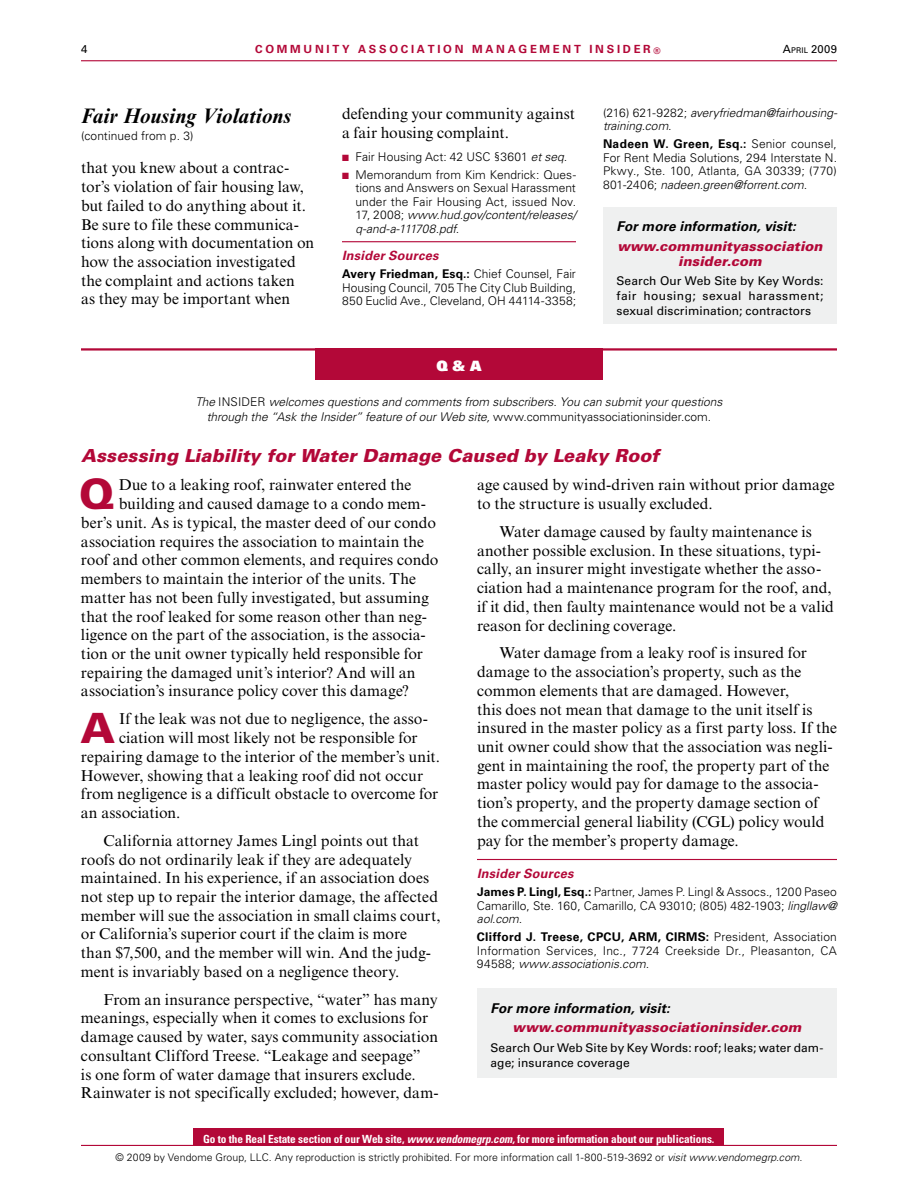
<style>
.page{position:relative;width:918px;height:1188px;background:#fff}
.page>*{position:absolute;margin:0;border:0;box-sizing:border-box;transform-origin:0 0}
.t1{font:900 41.7px "Univers LT Std";color:#b30838}
.t2{font:italic 700 21px "Times New Roman MT Std";letter-spacing:.005em;color:#000}
.t3{font:italic 900 18px "Univers LT Std";letter-spacing:.005em;color:#b30838}
.t4{font:15.75px/18.8px "Times New Roman MT Std";letter-spacing:.005em;color:#000}
.t5{font:14.25px "Univers LT Std X Black";color:#fff}
.t6{font:italic 900 13.5px/15px "Univers LT Std";letter-spacing:.005em;color:#b30838;text-align:center}
.t7{font:italic 700 13.5px "Univers LT Std";letter-spacing:.01em;color:#000}
.t8{font:italic 700 12.75px "Univers LT Std";letter-spacing:.02em;color:#b30838}
.t9{font:300 12px/13.5px "Univers LT Std";letter-spacing:.005em;color:#000;text-align:justify}
.t10{font:italic 300 12px/13.5px "Univers LT Std";color:#000}
.t11{font:12px/15px "Univers LT Std";letter-spacing:.01em;color:#000;text-align:justify}
.t12{font:700 condensed 11.25px "Univers LT Std";letter-spacing:-.005em;color:#fff}
.t13{font:700 11.25px "Univers LT Std";letter-spacing:.24em;color:#b30838}
.t14{font:11.25px "Univers LT Std";color:#000}
.t15{font:11.25px "Univers LT Std";color:#000}
.t16{font:300 10.5px "Univers LT Std";letter-spacing:.005em;color:#000}
.s1{font-size:7.8px}
.s2{color:#b30838}
.s3{font-style:italic}
.s4{font-weight:700}
.s5{font-style:normal}
</style>
<div class="page">
<hr style="left:81px;top:60px;width:756px;height:1px;background:#b30838">
<hr style="left:81px;top:1145px;width:756px;height:1px;background:#b30838">
<div style="left:194px;top:1128px;width:530px;height:18px;background:#b30838"></div>
<hr style="left:342px;top:241px;width:234px;height:1px;background:#b30838">
<div style="left:603px;top:207px;width:234px;height:117px;background:#eff0f0"></div>
<hr style="left:477px;top:859px;width:360px;height:1px;background:#b30838">
<div style="left:477px;top:988px;width:360px;height:90px;background:#eff0f0"></div>
<div style="left:315px;top:348px;width:288px;height:32px;background:#b30838"></div>
<hr style="left:81px;top:348px;width:756px;height:3px;background:#b30838">
<p class="t15" style="left:81px;top:42px;width:8px">4</p>
<p class="t13" style="left:255px;top:42px;width:407px">Community a ssoc ia tion Ma na gement insid er <sub>®</sub></p>
<p class="t14" style="left:783px;top:42px;width:56px">A<span class="s1">pril</span> 2009</p>
<h2 class="t2" style="left:81px;top:103px;width:212px">Fair Housing Violations</h2>
<p class="t9" style="left:81px;top:129px;width:114px">(continued from p. 3)</p>
<p class="t4" style="left:81px;top:159px;width:235px">that you knew about a contrac&shy;tor’s violation of fair housing law, but failed to do anything about it.<br>Be sure to file these communica&shy;tions along with documentation on how the association investigated the complaint and actions taken<br>as they may be important when</p>
<p class="t4" style="left:342px;top:105px;width:235px">defending your community against a fair housing complaint.</p>
<p class="t9" style="left:342px;top:150px;width:227px"><span class="s2">■</span> Fair Housing Act: 42 USC §3601 <span class="s3">et seq.</span></p>
<p class="t9" style="left:356px;top:168px;width:222px;text-indent:-14px"><span class="s2">■</span> Memorandum from Kim Kendrick: Ques&shy;tions and Answers on Sexual Harassment under the Fair Housing Act, issued Nov.<br>17, 2008; <span class="s3">www.hud.gov/content/releases/ q-and-a-111708.pdf.</span></p>
<p class="t8" style="left:342px;top:248px;width:98px">Insider Sources</p>
<p class="t9" style="left:342px;top:267px;width:236px"><span class="s4">Avery Friedman, Esq.:</span> Chief Counsel, Fair Housing Council, 705 The City Club Building, 850 Euclid Ave., Cleveland, OH 44114-3358;</p>
<p class="t5" style="left:437px;top:356px;width:46px">Q&amp;A</p>
<p class="t10" style="left:603px;top:106px;width:236px"><span class="s5">(216) 621-9282;</span> averyfriedman@fairhousing&shy;training.com.</p>
<p class="t9" style="left:603px;top:137px;width:236px"><span class="s4">Nadeen W. Green, Esq.:</span> Senior counsel, For Rent Media Solutions, 294 Interstate N.<br>Pkwy., Ste. 100, Atlanta, GA 30339; (770)<br>801-2406; <span class="s3">nadeen.green@forrent.com.</span></p>
<p class="t7" style="left:616px;top:218px;width:181px">For more information, visit:</p>
<p class="t6" style="left:617px;top:238px;width:207px">www.communityassociation insider.com</p>
<p class="t11" style="left:616px;top:273px;width:208px">Search Our Web Site by Key Words: fair housing; sexual harassment; sexual discrimination; contractors</p>
<p class="t9" style="left:195px;top:395px;width:35px"><span class="s3">The</span> Insider</p>
<p class="t10" style="left:207px;top:394px;width:517px;line-height:15px;text-indent:62px">welcomes questions and comments from subscribers. You can submit your questions through the “Ask the Insider” feature of our Web site, <span class="s5">www.communityassociationinsider.com.</span></p>
<p class="t3" style="left:81px;top:444px;width:580px">Assessing Liability for Water Damage Caused by Leaky Roof</p>
<h1 class="t1" style="left:79px;top:468px;width:36px">Q</h1>
<p class="t4" style="left:119px;top:476px;width:294px">Due to a leaking roof, rainwater entered the</p>
<p class="t4" style="left:119px;top:494px;width:309px">building and caused damage to a condo mem-</p>
<p class="t4" style="left:81px;top:513px;width:357px">ber’s unit. As is typical, the master deed of our condo</p>
<p class="t4" style="left:81px;top:532px;width:345px">association requires the association to maintain the</p>
<p class="t4" style="left:81px;top:551px;width:359px">roof and other common elements, and requires condo</p>
<p class="t4" style="left:81px;top:569px;width:336px">members to maintain the interior of the units. The</p>
<p class="t4" style="left:81px;top:588px;width:350px">matter has not been fully investigated, but assuming</p>
<p class="t4" style="left:81px;top:607px;width:348px">that the roof leaked for some reason other than neg-</p>
<p class="t4" style="left:81px;top:626px;width:346px">ligence on the part of the association, is the associa-</p>
<p class="t4" style="left:81px;top:644px;width:343px">tion or the unit owner typically held responsible for</p>
<p class="t4" style="left:81px;top:663px;width:336px">repairing the damaged unit’s interior? And will an</p>
<p class="t4" style="left:81px;top:682px;width:329px">association’s insurance policy cover this damage?</p>
<h1 class="t1" style="left:81px;top:702px;width:36px">A</h1>
<p class="t4" style="left:119px;top:710px;width:310px">If the leak was not due to negligence, the asso-</p>
<p class="t4" style="left:119px;top:728px;width:300px">ciation will most likely not be responsible for</p>
<p class="t4" style="left:81px;top:747px;width:361px">repairing damage to the interior of the member’s unit.</p>
<p class="t4" style="left:81px;top:766px;width:344px">However, showing that a leaking roof did not occur</p>
<p class="t4" style="left:81px;top:785px;width:359px">from negligence is a difficult obstacle to overcome for</p>
<p class="t4" style="left:81px;top:803px;width:101px">an association.</p>
<p class="t4" style="left:81px;top:831px;width:361px;text-indent:23px">California attorney James Lingl points out that roofs do not ordinarily leak if they are adequately maintained. In his experience, if an association does not step up to repair the interior damage, the affected member will sue the association in small claims court, or California’s superior court if the claim is more than $7,500, and the member will win. And the judg&shy;ment is invariably based on a negligence theory.</p>
<p class="t4" style="left:81px;top:990px;width:359px;text-indent:23px">From an insurance perspective, “water” has many meanings, especially when it comes to exclusions for damage caused by water, says community association consultant Clifford Treese. “Leakage and seepage”<br>is one form of water damage that insurers exclude.<br>Rainwater is not specifically excluded; however, dam-</p>
<p class="t4" style="left:477px;top:476px;width:359px">age caused by wind-driven rain without prior damage to the structure is usually excluded.</p>
<p class="t4" style="left:477px;top:522px;width:358px;text-indent:23px">Water damage caused by faulty maintenance is another possible exclusion. In these situations, typi&shy;cally, an insurer might investigate whether the asso&shy;ciation had a maintenance program for the roof, and, if it did, then faulty maintenance would not be a valid reason for declining coverage.</p>
<p class="t4" style="left:477px;top:644px;width:361px;text-indent:23px">Water damage from a leaky roof is insured for damage to the association’s property, such as the common elements that are damaged. However,<br>this does not mean that damage to the unit itself is insured in the master policy as a first party loss. If the unit owner could show that the association was negli&shy;gent in maintaining the roof, the property part of the master policy would pay for damage to the associa&shy;tion’s property, and the property damage section of the commercial general liability (CGL) policy would pay for the member’s property damage.</p>
<p class="t8" style="left:477px;top:866px;width:98px">Insider Sources</p>
<p class="t9" style="left:477px;top:885px;width:361px"><span class="s4">James P. Lingl, Esq.:</span> Partner, James P. Lingl &amp; Assocs., 1200 Paseo Camarillo, Ste. 160, Camarillo, CA 93010; (805) 482-1903; <span class="s3">lingllaw@ aol.com.</span></p>
<p class="t9" style="left:477px;top:930px;width:361px"><span class="s4">Clifford J. Treese, CPCU, ARM, CIRMS:</span> President, Association Information Services, Inc., 7724 Creekside Dr., Pleasanton, CA 94588; <span class="s3">www.associationis.com.</span></p>
<p class="t7" style="left:490px;top:1000px;width:181px">For more information, visit:</p>
<p class="t6" style="left:513px;top:1020px;width:290px">www.communityassociationinsider.com</p>
<p class="t11" style="left:490px;top:1040px;width:334px">Search Our Web Site by Key Words: roof; leaks; water dam&shy;age; insurance coverage</p>
<p class="t12" style="left:203px;top:1132px;width:513px">Go to the Real Estate section of our Web site, <span class="s3">www.vendomegrp.com,</span> for more information about our publications.</p>
<p class="t16" style="left:116px;top:1151px;width:688px">© 2009 by Vendome Group, LLC. Any reproduction is strictly prohibited. For more information call 1-800-519-3692 or <span class="s3">visit www.vendomegrp.com.</span></p>
</div>
